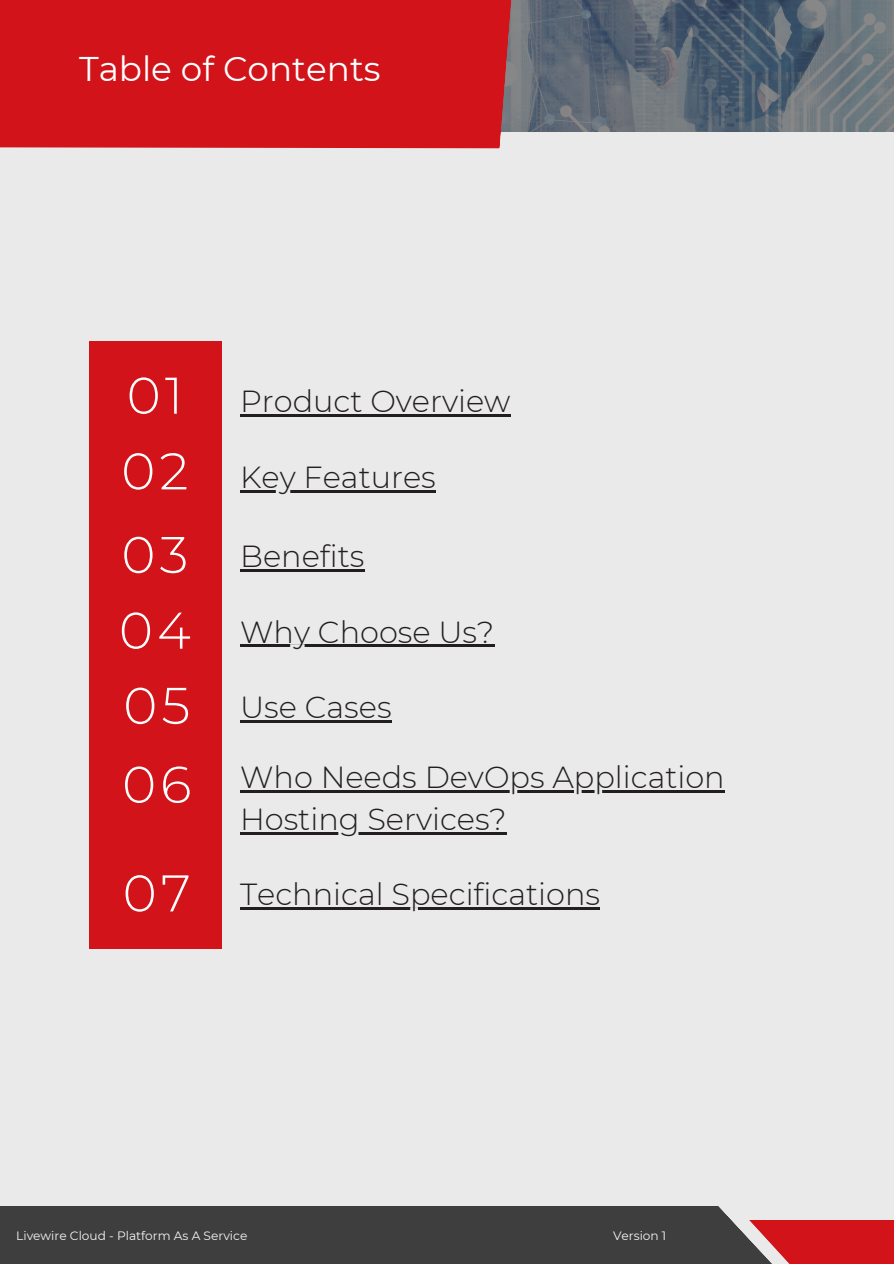
<style>
.page{position:relative;width:894px;height:1264px;background:#fff}
.page>*{position:absolute;margin:0;border:0;box-sizing:border-box;transform-origin:0 0}
.t1{font:300 51.45px "Montserrat";letter-spacing:.08em;color:#fff}
.t2{font:34.2px "Montserrat";color:#fff}
.t3{font:300 30.45px "Montserrat";color:#231f20}
.t4{font:12.15px "Montserrat";color:#f5f5f5}
.s1{font-size:51.45px;color:#fff}
</style>
<div class="page">
<div style="left:0;top:0;width:893px;height:1263px;background:#eaeaea"></div>
<svg style="left:511px;top:0;width:382px;height:132px;background:#5f6b76"></svg>
<div style="left:0;top:0;width:511px;height:148px;background:#d21319"></div>
<div style="left:89px;top:342px;width:133px;height:606px;background:#d21319"></div>
<hr style="left:240px;top:414px;width:270px;height:2px;background:#231f20">
<hr style="left:240px;top:490px;width:195px;height:2px;background:#231f20">
<hr style="left:240px;top:569px;width:124px;height:2px;background:#231f20">
<hr style="left:240px;top:720px;width:151px;height:2px;background:#231f20">
<hr style="left:240px;top:790px;width:484px;height:2px;background:#231f20">
<hr style="left:240px;top:832px;width:266px;height:2px;background:#231f20">
<div style="left:0;top:1206px;width:767px;height:57px;background:#3e3e3e"></div>
<div style="left:747px;top:1219px;width:146px;height:44px;background:#d21319"></div>
<svg style="left:718px;top:1206px;width:112px;height:57px"></svg>
<hr style="left:240px;top:644px;width:254px;height:3px;background:#231f20">
<hr style="left:240px;top:907px;width:360px;height:2px;background:#231f20">
<h1 class="t2" style="left:79px;top:48px;width:303px">Table of Contents</h1>
<p class="t1" style="left:127px;top:364px;width:58px">01</p>
<p class="t1" style="left:121px;top:439px;width:69px">02</p>
<p class="t1" style="left:121px;top:523px;width:68px">03</p>
<p class="t1" style="left:119px;top:599px;width:73px">04</p>
<p class="t1" style="left:123px;top:674px;width:68px">05</p>
<p class="t1" style="left:122px;top:753px;width:71px">06</p>
<p class="t3" style="left:240px;top:382px;width:272px">Product Overview</p>
<h2 class="t3" style="left:240px;top:458px;width:197px">Key Features</h2>
<h2 class="t3" style="left:240px;top:537px;width:126px">Benefits</h2>
<p class="t3" style="left:240px;top:613px;width:255px">Why Choose Us?</p>
<h2 class="t3" style="left:240px;top:688px;width:153px">Use Cases</h2>
<h2 class="t3" style="left:240px;top:758px;width:486px">Who Needs DevOps Application</h2>
<h2 class="t3" style="left:240px;top:800px;width:268px">Hosting Services?</h2>
<p class="t3" style="left:123px;top:875px;width:478px"><span class="s1">07</span> Technical Specifications</p>
<h2 class="t4" style="left:16px;top:1228px;width:232px">Livewire Cloud - Platform As A Service</h2>
<h2 class="t4" style="left:613px;top:1228px;width:55px">Version 1</h2>
</div>
